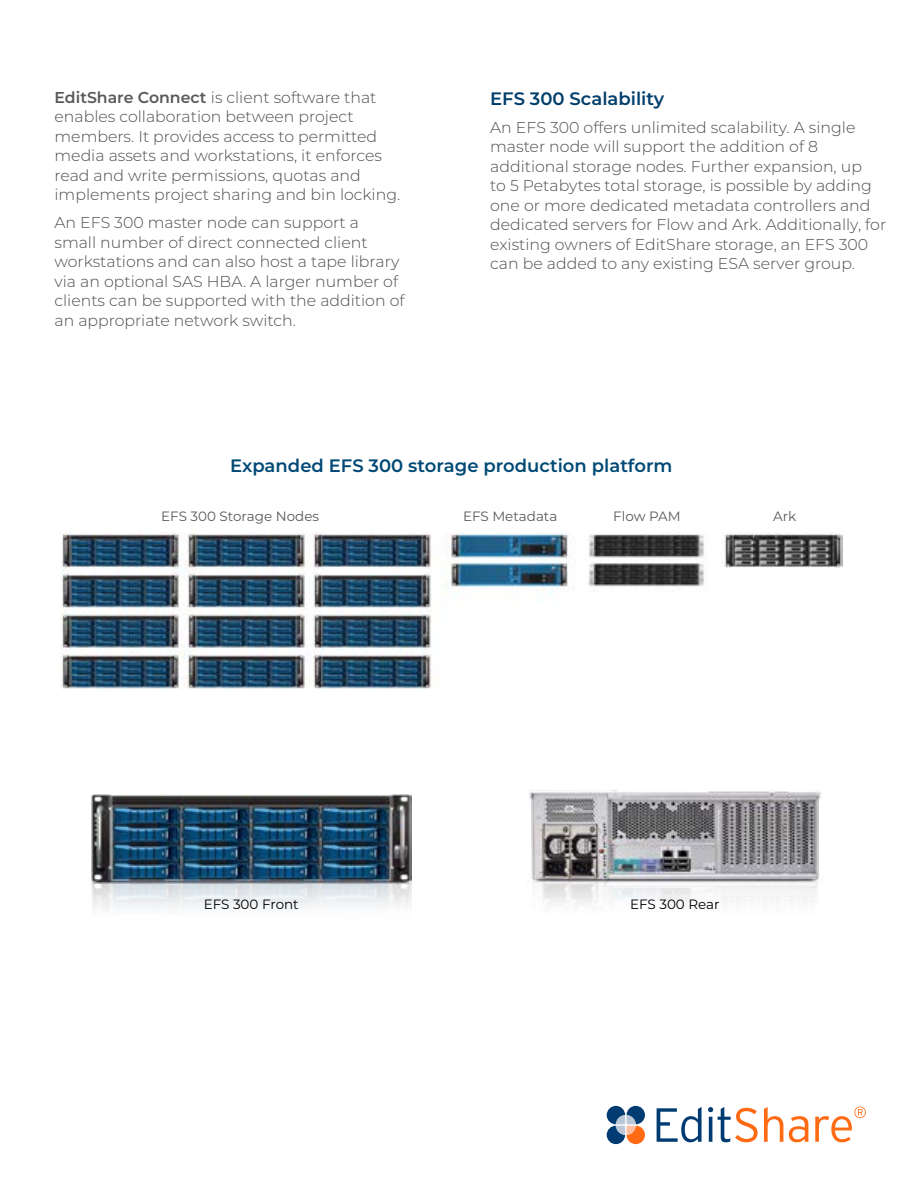
<style>
.page{position:relative;width:918px;height:1188px;background:#fff}
.page>*{position:absolute;margin:0;border:0;box-sizing:border-box;transform-origin:0 0}
.t1{font:600 18px "Montserrat";color:#004975}
.t2{font:600 18px "Montserrat";color:#003e6b}
.t3{font:300 15.75px/19.5px "Montserrat";color:#4d4d4f}
.t4{font:13.5px "Montserrat";color:#58595b}
.t5{font:13.5px "Montserrat";color:#000}
.s1{font-weight:600;color:#58595b}
</style>
<div class="page">
<svg style="left:616px;top:1115px;width:20px;height:20px"></svg>
<svg style="left:657px;top:1107px;width:45px;height:35px"></svg>
<svg style="left:627px;top:1106px;width:18px;height:18px"></svg>
<svg style="left:607px;top:1106px;width:18px;height:18px"></svg>
<svg style="left:607px;top:1126px;width:18px;height:18px"></svg>
<svg style="left:708px;top:1107px;width:50px;height:35px"></svg>
<svg style="left:764px;top:1107px;width:19px;height:35px"></svg>
<svg style="left:789px;top:1116px;width:19px;height:26px"></svg>
<svg style="left:815px;top:1107px;width:51px;height:35px"></svg>
<svg style="left:627px;top:1126px;width:18px;height:18px"></svg>
<img style="left:60px;top:533px;width:782px;height:156px">
<img style="left:527px;top:790px;width:294px;height:116px">
<img style="left:91px;top:794px;width:320px;height:116px">
<p class="t3" style="left:55px;top:87px;width:347px"><span class="s1">EditShare Connect</span> is client software that enables collaboration between project members. It provides access to permitted media assets and workstations, it enforces read and write permissions, quotas and implements project sharing and bin locking.</p>
<p class="t3" style="left:55px;top:212px;width:352px">An EFS 300 master node can support a small number of direct connected client workstations and can also host a tape library via an optional SAS HBA. A larger number of clients can be supported with the addition of an appropriate network switch.</p>
<p class="t2" style="left:490px;top:86px;width:176px">EFS 300 Scalability</p>
<p class="t3" style="left:490px;top:117px;width:398px">An EFS 300 offers unlimited scalability. A single master node will support the addition of 8 additional storage nodes. Further expansion, up<br>to 5 Petabytes total storage, is possible by adding one or more dedicated metadata controllers and dedicated servers for Flow and Ark. Additionally, for existing owners of EditShare storage, an EFS 300 can be added to any existing ESA server group.</p>
<p class="t1" style="left:230px;top:453px;width:444px">Expanded EFS 300 storage production platform</p>
<p class="t4" style="left:161px;top:507px;width:159px">EFS 300 Storage Nodes</p>
<p class="t4" style="left:463px;top:507px;width:96px">EFS Metadata</p>
<p class="t4" style="left:613px;top:507px;width:69px">Flow PAM</p>
<p class="t4" style="left:773px;top:507px;width:25px">Ark</p>
<p class="t5" style="left:204px;top:895px;width:97px">EFS 300 Front</p>
<p class="t5" style="left:630px;top:895px;width:91px">EFS 300 Rear</p>
</div>
